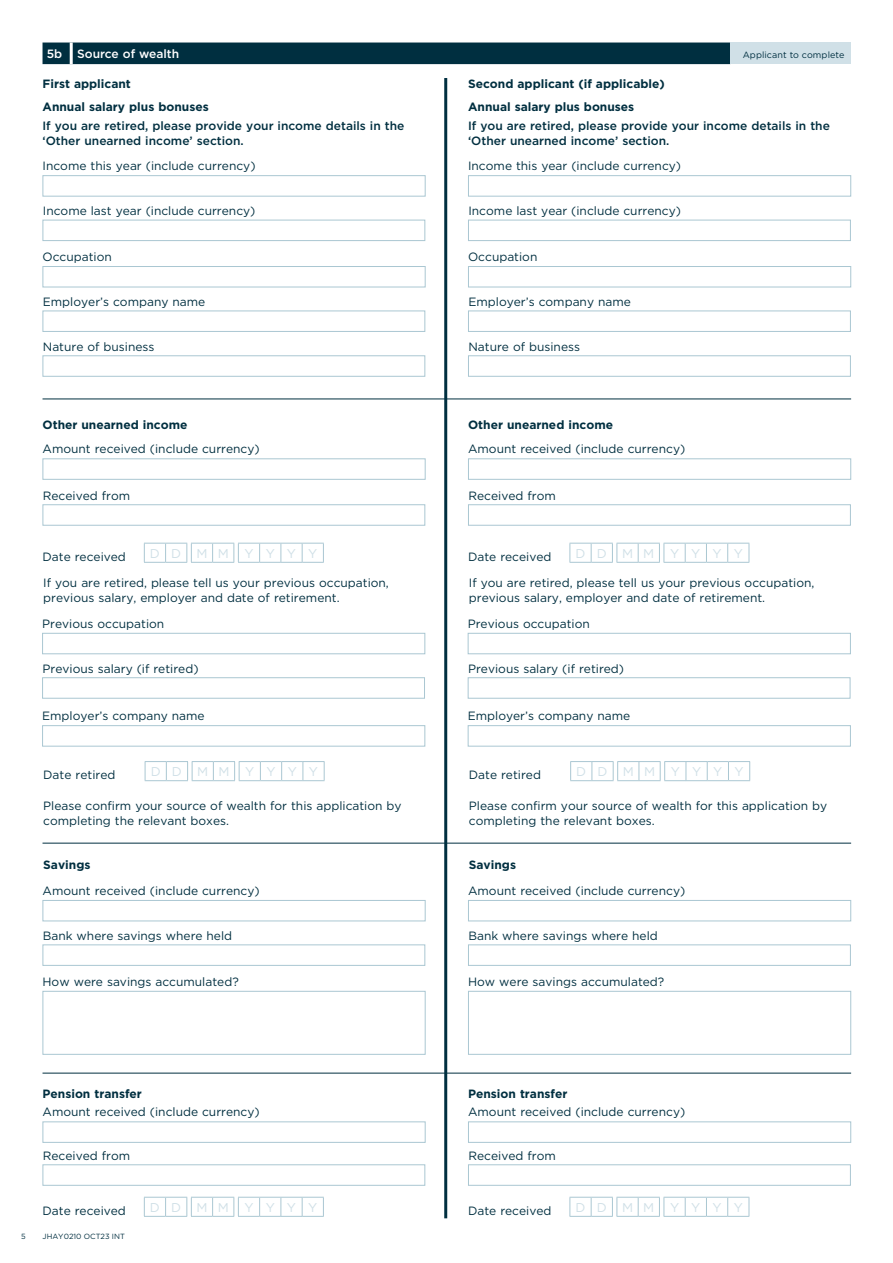
<style>
.page{position:relative;width:893px;height:1263px;background:#fff}
.page>*{position:absolute;margin:0;border:0;box-sizing:border-box;transform-origin:0 0}
.t1{font:12.75px "Gotham";letter-spacing:.95em;color:#d0e0e7}
.t2{font:12px/15px "Gotham";color:#002f40}
.t3{font:700 12px/23.5px "Gotham";color:#002f40}
.t4{font:500 12px/15px "Gotham";color:#002f40}
.t5{font:500 12px "Gotham";color:#fff}
.t6{font:9px "Gotham";letter-spacing:.01em;color:#002f40}
.t7{font:7.5px "Gotham";color:#002f40}
</style>
<div class="page">
<div style="left:43px;top:43px;width:687px;height:21px;background:#002f40"></div>
<div style="left:730px;top:43px;width:120px;height:21px;background:#d0e0e7"></div>
<hr style="left:70px;top:43px;width:3px;height:21px;background:#fff">
<div style="left:43px;top:175px;width:383px;height:22px;background:#fff;border:1px solid #aac7d2"></div>
<div style="left:43px;top:220px;width:382px;height:21px;background:#fff;border:1px solid #aac7d2"></div>
<div style="left:43px;top:266px;width:383px;height:21px;background:#fff;border:1px solid #aac7d2"></div>
<div style="left:43px;top:311px;width:382px;height:21px;background:#fff;border:1px solid #aac7d2"></div>
<div style="left:43px;top:355px;width:382px;height:22px;background:#fff;border:1px solid #aac7d2"></div>
<div style="left:43px;top:458px;width:383px;height:22px;background:#fff;border:1px solid #aac7d2"></div>
<div style="left:43px;top:504px;width:382px;height:22px;background:#fff;border:1px solid #aac7d2"></div>
<svg style="left:144px;top:543px;width:180px;height:20px"></svg>
<div style="left:42px;top:633px;width:383px;height:21px;background:#fff;border:1px solid #aac7d2"></div>
<div style="left:42px;top:677px;width:383px;height:22px;background:#fff;border:1px solid #aac7d2"></div>
<div style="left:42px;top:725px;width:383px;height:21px;background:#fff;border:1px solid #aac7d2"></div>
<svg style="left:145px;top:761px;width:180px;height:20px"></svg>
<div style="left:43px;top:900px;width:383px;height:21px;background:#fff;border:1px solid #aac7d2"></div>
<div style="left:43px;top:944px;width:382px;height:22px;background:#fff;border:1px solid #aac7d2"></div>
<div style="left:43px;top:991px;width:383px;height:64px;background:#fff;border:1px solid #aac7d2"></div>
<hr style="left:43px;top:399px;width:403px;height:1px;background:#002f40">
<hr style="left:43px;top:843px;width:402px;height:1px;background:#002f40">
<div style="left:43px;top:1121px;width:383px;height:22px;background:#fff;border:1px solid #aac7d2"></div>
<div style="left:43px;top:1164px;width:382px;height:22px;background:#fff;border:1px solid #aac7d2"></div>
<svg style="left:144px;top:1197px;width:180px;height:20px"></svg>
<hr style="left:43px;top:1073px;width:402px;height:1px;background:#002f40">
<div style="left:468px;top:175px;width:383px;height:22px;background:#fff;border:1px solid #aac7d2"></div>
<div style="left:468px;top:220px;width:383px;height:21px;background:#fff;border:1px solid #aac7d2"></div>
<div style="left:468px;top:266px;width:383px;height:21px;background:#fff;border:1px solid #aac7d2"></div>
<div style="left:468px;top:311px;width:383px;height:21px;background:#fff;border:1px solid #aac7d2"></div>
<div style="left:468px;top:355px;width:383px;height:22px;background:#fff;border:1px solid #aac7d2"></div>
<div style="left:468px;top:458px;width:383px;height:22px;background:#fff;border:1px solid #aac7d2"></div>
<div style="left:468px;top:504px;width:383px;height:22px;background:#fff;border:1px solid #aac7d2"></div>
<svg style="left:569px;top:543px;width:181px;height:20px"></svg>
<div style="left:468px;top:633px;width:383px;height:21px;background:#fff;border:1px solid #aac7d2"></div>
<div style="left:468px;top:677px;width:382px;height:22px;background:#fff;border:1px solid #aac7d2"></div>
<div style="left:468px;top:725px;width:383px;height:21px;background:#fff;border:1px solid #aac7d2"></div>
<svg style="left:570px;top:761px;width:180px;height:20px"></svg>
<div style="left:468px;top:900px;width:383px;height:21px;background:#fff;border:1px solid #aac7d2"></div>
<div style="left:468px;top:944px;width:383px;height:22px;background:#fff;border:1px solid #aac7d2"></div>
<div style="left:468px;top:991px;width:383px;height:64px;background:#fff;border:1px solid #aac7d2"></div>
<hr style="left:446px;top:399px;width:405px;height:1px;background:#002f40">
<hr style="left:445px;top:843px;width:406px;height:1px;background:#002f40">
<div style="left:468px;top:1121px;width:383px;height:22px;background:#fff;border:1px solid #aac7d2"></div>
<div style="left:468px;top:1164px;width:383px;height:22px;background:#fff;border:1px solid #aac7d2"></div>
<svg style="left:569px;top:1197px;width:181px;height:20px"></svg>
<hr style="left:446px;top:1073px;width:405px;height:1px;background:#002f40">
<hr style="left:444px;top:78px;width:3px;height:1140px;background:#002f40">
<p class="t5" style="left:47px;top:46px;width:17px">5b</p>
<p class="t5" style="left:77px;top:46px;width:104px">Source of wealth</p>
<p class="t6" style="left:743px;top:49px;width:103px">Applicant to complete</p>
<p class="t3" style="left:43px;top:72px;width:168px">First applicant<br>Annual salary plus bonuses</p>
<p class="t4" style="left:43px;top:118px;width:363px">If you are retired, please provide your income details in the ‘Other unearned income’ section.</p>
<p class="t2" style="left:43px;top:158px;width:215px">Income this year (include currency)</p>
<p class="t2" style="left:43px;top:203px;width:214px">Income last year (include currency)</p>
<p class="t2" style="left:43px;top:249px;width:71px">Occupation</p>
<p class="t2" style="left:43px;top:294px;width:164px">Employer’s company name</p>
<p class="t2" style="left:43px;top:339px;width:113px">Nature of business</p>
<p class="t3" style="left:43px;top:413px;width:146px">Other unearned income</p>
<p class="t2" style="left:43px;top:441px;width:219px">Amount received (include currency)</p>
<p class="t2" style="left:43px;top:488px;width:89px">Received from</p>
<p class="t2" style="left:43px;top:549px;width:85px">Date received</p>
<p class="t1" style="left:150px;top:545px;width:169px">DD MM YYYY</p>
<p class="t2" style="left:43px;top:575px;width:347px">If you are retired, please tell us your previous occupation, previous salary, employer and date of retirement.</p>
<p class="t2" style="left:42px;top:616px;width:124px">Previous occupation</p>
<p class="t2" style="left:43px;top:661px;width:158px">Previous salary (if retired)</p>
<p class="t2" style="left:42px;top:708px;width:164px">Employer’s company name</p>
<p class="t2" style="left:43px;top:767px;width:74px">Date retired</p>
<p class="t1" style="left:151px;top:763px;width:169px">DD MM YYYY</p>
<p class="t2" style="left:43px;top:798px;width:360px">Please confirm your source of wealth for this application by completing the relevant boxes.</p>
<p class="t3" style="left:43px;top:852px;width:49px">Savings</p>
<p class="t2" style="left:43px;top:883px;width:219px">Amount received (include currency)</p>
<p class="t2" style="left:43px;top:928px;width:191px">Bank where savings where held</p>
<p class="t2" style="left:43px;top:973px;width:198px">How were savings accumulated?</p>
<p class="t3" style="left:43px;top:1082px;width:101px">Pension transfer</p>
<p class="t2" style="left:43px;top:1104px;width:219px">Amount received (include currency)</p>
<p class="t2" style="left:43px;top:1148px;width:89px">Received from</p>
<p class="t2" style="left:43px;top:1203px;width:85px">Date received</p>
<p class="t1" style="left:150px;top:1199px;width:169px">DD MM YYYY</p>
<p class="t7" style="left:21px;top:1232px;width:6px">5</p>
<p class="t7" style="left:43px;top:1232px;width:84px">JHAY0210 OCT23 INT</p>
<p class="t3" style="left:468px;top:72px;width:198px">Second applicant (if applicable)<br>Annual salary plus bonuses</p>
<p class="t4" style="left:468px;top:118px;width:363px">If you are retired, please provide your income details in the ‘Other unearned income’ section.</p>
<p class="t2" style="left:468px;top:158px;width:215px">Income this year (include currency)</p>
<p class="t2" style="left:468px;top:203px;width:214px">Income last year (include currency)</p>
<p class="t2" style="left:468px;top:249px;width:71px">Occupation</p>
<p class="t2" style="left:468px;top:294px;width:164px">Employer’s company name</p>
<p class="t2" style="left:468px;top:339px;width:113px">Nature of business</p>
<p class="t3" style="left:468px;top:413px;width:146px">Other unearned income</p>
<p class="t2" style="left:468px;top:441px;width:219px">Amount received (include currency)</p>
<p class="t2" style="left:468px;top:488px;width:89px">Received from</p>
<p class="t2" style="left:468px;top:549px;width:85px">Date received</p>
<p class="t1" style="left:575px;top:545px;width:169px">DD MM YYYY</p>
<p class="t2" style="left:469px;top:575px;width:347px">If you are retired, please tell us your previous occupation, previous salary, employer and date of retirement.</p>
<p class="t2" style="left:468px;top:616px;width:124px">Previous occupation</p>
<p class="t2" style="left:468px;top:661px;width:158px">Previous salary (if retired)</p>
<p class="t2" style="left:468px;top:708px;width:164px">Employer’s company name</p>
<p class="t2" style="left:469px;top:767px;width:74px">Date retired</p>
<p class="t1" style="left:576px;top:763px;width:169px">DD MM YYYY</p>
<p class="t2" style="left:469px;top:798px;width:360px">Please confirm your source of wealth for this application by completing the relevant boxes.</p>
<p class="t3" style="left:469px;top:852px;width:49px">Savings</p>
<p class="t2" style="left:468px;top:883px;width:219px">Amount received (include currency)</p>
<p class="t2" style="left:468px;top:928px;width:191px">Bank where savings where held</p>
<p class="t2" style="left:468px;top:973px;width:198px">How were savings accumulated?</p>
<p class="t3" style="left:468px;top:1082px;width:101px">Pension transfer</p>
<p class="t2" style="left:468px;top:1104px;width:219px">Amount received (include currency)</p>
<p class="t2" style="left:468px;top:1148px;width:89px">Received from</p>
<p class="t2" style="left:468px;top:1203px;width:85px">Date received</p>
<p class="t1" style="left:575px;top:1199px;width:169px">DD MM YYYY</p>
</div>
